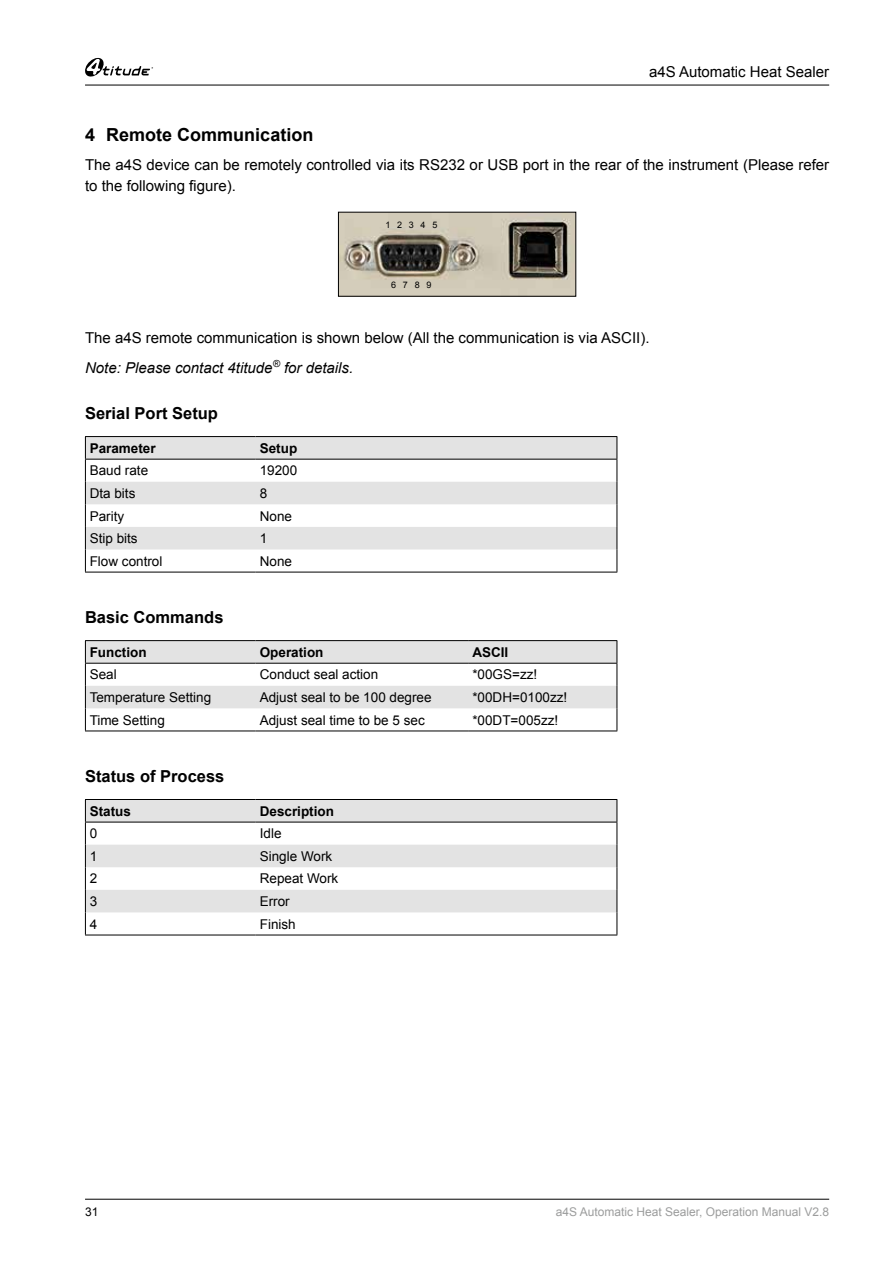
<style>
.page{position:relative;width:893px;height:1263px;background:#fff}
.page>*{position:absolute;margin:0;border:0;box-sizing:border-box;transform-origin:0 0}
.t1{font:700 18px "Arial";color:#000}
.t2{font:700 16.5px "Arial";color:#000}
.t3{font:15px/21px "Arial";color:#000}
.t4{font:13.5px "Arial";color:#000}
.t5{font:700 13.5px "Arial";color:#000}
.t6{font:12px "Arial";color:#9c9d9d}
.t7{font:12px "Arial";color:#000}
.t8{font:9px "Arial";letter-spacing:.745em;color:#000}
.s1{font-style:italic}
</style>
<div class="page">
<hr style="left:85px;top:1199px;width:744px;height:1px;background:#000">
<hr style="left:85px;top:85px;width:744px;height:1px;background:#000">
<svg style="left:85px;top:58px;width:68px;height:19px"></svg>
<img style="left:340px;top:214px;width:234px;height:81px">
<div style="left:338px;top:212px;width:238px;height:85px;border:1px solid #000"></div>
<svg style="left:86px;top:437px;width:531px;height:112px;fill:#e3e3e3"></svg>
<hr style="left:85px;top:436px;width:170px;height:1px;background:#000">
<hr style="left:255px;top:436px;width:362px;height:1px;background:#000">
<svg style="left:85px;top:437px;width:1px;height:135px"></svg>
<svg style="left:617px;top:437px;width:1px;height:135px"></svg>
<hr style="left:85px;top:459px;width:170px;height:1px;background:#000">
<hr style="left:255px;top:459px;width:362px;height:1px;background:#000">
<hr style="left:85px;top:572px;width:170px;height:1px;background:#000">
<hr style="left:255px;top:572px;width:362px;height:1px;background:#000">
<hr style="left:85px;top:640px;width:170px;height:1px;background:#000">
<hr style="left:255px;top:640px;width:213px;height:1px;background:#000">
<hr style="left:468px;top:640px;width:149px;height:1px;background:#000">
<svg style="left:85px;top:641px;width:533px;height:90px"></svg>
<hr style="left:85px;top:663px;width:170px;height:1px;background:#000">
<hr style="left:255px;top:663px;width:213px;height:1px;background:#000">
<hr style="left:468px;top:663px;width:149px;height:1px;background:#000">
<hr style="left:85px;top:731px;width:170px;height:1px;background:#000">
<hr style="left:255px;top:731px;width:213px;height:1px;background:#000">
<hr style="left:468px;top:731px;width:149px;height:1px;background:#000">
<svg style="left:86px;top:800px;width:531px;height:112px;fill:#e3e3e3"></svg>
<hr style="left:85px;top:799px;width:170px;height:1px;background:#000">
<hr style="left:255px;top:799px;width:362px;height:1px;background:#000">
<svg style="left:85px;top:800px;width:1px;height:135px"></svg>
<svg style="left:617px;top:800px;width:1px;height:135px"></svg>
<hr style="left:85px;top:822px;width:170px;height:1px;background:#000">
<hr style="left:255px;top:822px;width:362px;height:1px;background:#000">
<hr style="left:85px;top:935px;width:170px;height:1px;background:#000">
<hr style="left:255px;top:935px;width:362px;height:1px;background:#000">
<p class="t3" style="left:649px;top:61px;width:182px">a4S Automatic Heat Sealer</p>
<p class="t1" style="left:85px;top:122px;width:230px">4 Remote Communication</p>
<p class="t3" style="left:85px;top:155px;width:746px">The a4S device can be remotely controlled via its RS232 or USB port in the rear of the instrument (Please refer to the following figure).</p>
<p class="t8" style="left:385px;top:219px;width:53px">12345</p>
<p class="t8" style="left:391px;top:279px;width:42px">6789</p>
<p class="t3" style="left:85px;top:323px;width:566px;line-height:29.5px">The a4S remote communication is shown below (All the communication is via ASCII).<br><span class="s1">Note: Please contact 4titude</span><sup>®</sup> <span class="s1">for details.</span></p>
<p class="t2" style="left:85px;top:402px;width:134px">Serial Port Setup</p>
<p class="t5" style="left:90px;top:439px;width:68px">Parameter</p>
<p class="t5" style="left:260px;top:439px;width:39px">Setup</p>
<p class="t4" style="left:90px;top:462px;width:60px">Baud rate</p>
<p class="t4" style="left:260px;top:462px;width:39px">19200</p>
<p class="t4" style="left:90px;top:484px;width:47px">Dta bits</p>
<p class="t4" style="left:260px;top:484px;width:9px">8</p>
<p class="t4" style="left:90px;top:507px;width:36px">Parity</p>
<p class="t4" style="left:260px;top:507px;width:34px">None</p>
<p class="t4" style="left:90px;top:529px;width:50px">Stip bits</p>
<p class="t4" style="left:260px;top:529px;width:9px">1</p>
<p class="t4" style="left:90px;top:552px;width:74px">Flow control</p>
<p class="t4" style="left:260px;top:552px;width:34px">None</p>
<p class="t2" style="left:85px;top:606px;width:140px">Basic Commands</p>
<p class="t5" style="left:90px;top:643px;width:58px">Function</p>
<p class="t5" style="left:260px;top:643px;width:65px">Operation</p>
<p class="t5" style="left:472px;top:643px;width:38px">ASCII</p>
<p class="t4" style="left:90px;top:666px;width:29px">Seal</p>
<p class="t4" style="left:260px;top:666px;width:120px">Conduct seal action</p>
<p class="t4" style="left:472px;top:666px;width:66px">*00GS=zz!</p>
<p class="t4" style="left:90px;top:688px;width:123px">Temperature Setting</p>
<p class="t4" style="left:260px;top:688px;width:173px">Adjust seal to be 100 degree</p>
<p class="t4" style="left:472px;top:688px;width:96px">*00DH=0100zz!</p>
<p class="t4" style="left:90px;top:711px;width:77px">Time Setting</p>
<p class="t4" style="left:260px;top:711px;width:167px">Adjust seal time to be 5 sec</p>
<p class="t4" style="left:472px;top:711px;width:87px">*00DT=005zz!</p>
<p class="t2" style="left:85px;top:765px;width:141px">Status of Process</p>
<p class="t5" style="left:90px;top:802px;width:43px">Status</p>
<p class="t5" style="left:260px;top:802px;width:76px">Description</p>
<p class="t4" style="left:90px;top:825px;width:9px">0</p>
<p class="t4" style="left:260px;top:825px;width:23px">Idle</p>
<p class="t4" style="left:90px;top:847px;width:9px">1</p>
<p class="t4" style="left:260px;top:847px;width:74px">Single Work</p>
<p class="t4" style="left:90px;top:870px;width:9px">2</p>
<p class="t4" style="left:260px;top:870px;width:80px">Repeat Work</p>
<p class="t4" style="left:90px;top:892px;width:9px">3</p>
<p class="t4" style="left:260px;top:892px;width:31px">Error</p>
<p class="t4" style="left:90px;top:915px;width:9px">4</p>
<p class="t4" style="left:260px;top:915px;width:38px">Finish</p>
<p class="t7" style="left:85px;top:1204px;width:15px">31</p>
<p class="t6" style="left:556px;top:1204px;width:275px">a4S Automatic Heat Sealer, Operation Manual V2.8</p>
</div>
